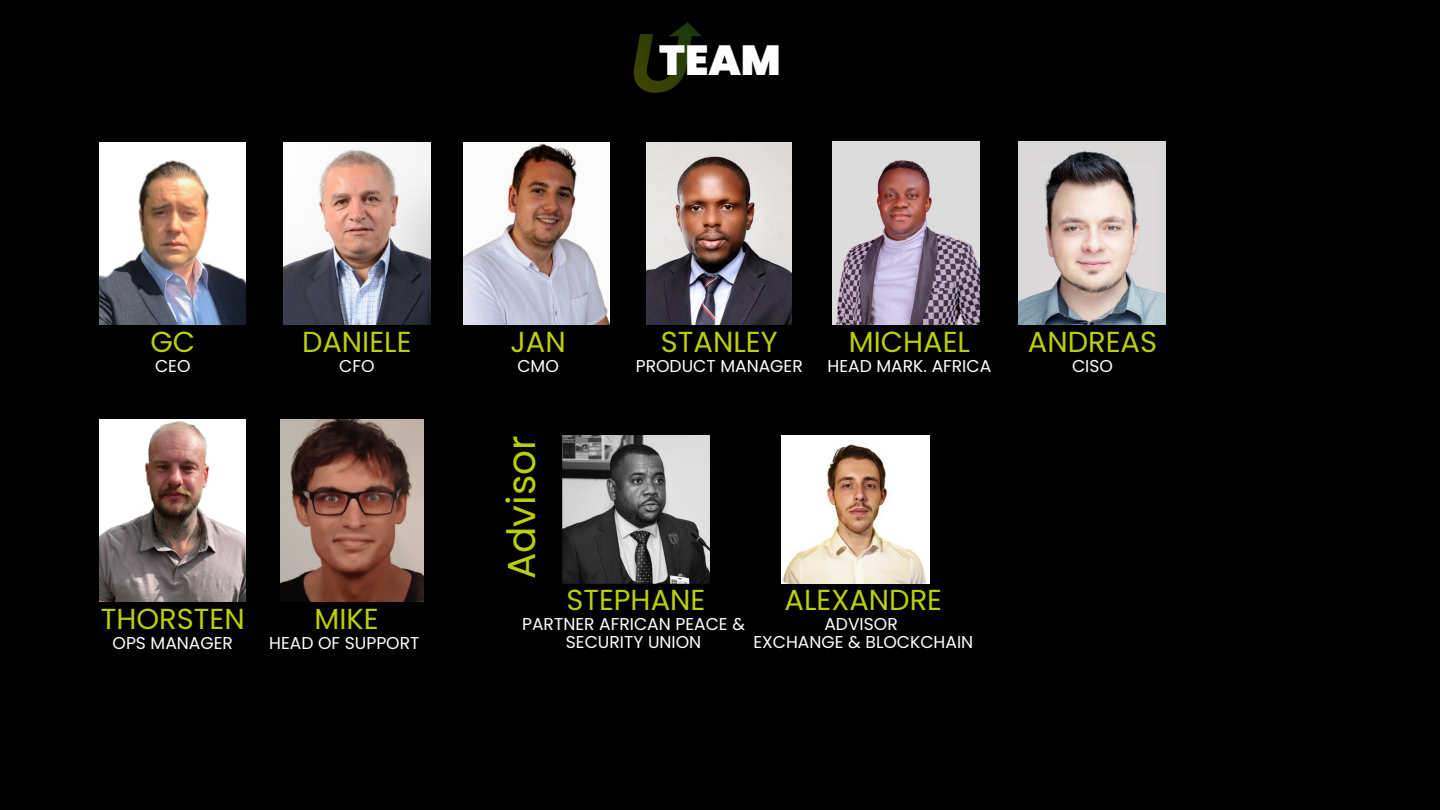
<style>
.page{position:relative;width:1440px;height:810px;background:#000}
.page>*{position:absolute;margin:0;border:0;box-sizing:border-box;transform-origin:0 0}
.t1{font:900 42px "Poppins";color:#fefdfe}
.t2{font:39px "Poppins";color:#bacf05}
.t3{font:28.9px "Poppins";color:#bacf05}
.t4{font:17.2px "Poppins";color:#fefdfe}
</style>
<div class="page">
<img style="left:633px;top:22px;width:68px;height:71px">
<img style="left:100px;top:143px;width:145px;height:182px">
<img style="left:284px;top:143px;width:146px;height:182px">
<img style="left:646px;top:143px;width:146px;height:182px">
<img style="left:1019px;top:141px;width:147px;height:184px">
<img style="left:100px;top:420px;width:145px;height:182px">
<img style="left:280px;top:420px;width:143px;height:182px">
<img style="left:562px;top:435px;width:148px;height:148px">
<img style="left:781px;top:435px;width:148px;height:148px">
<img style="left:832px;top:141px;width:147px;height:184px">
<img style="left:464px;top:143px;width:145px;height:182px">
<h3 class="t1" style="left:659px;top:31px;width:123px">TEAM</h3>
<p class="t3" style="left:150px;top:322px;width:46px">GC</p>
<h3 class="t4" style="left:155px;top:354px;width:37px">CEO</h3>
<p class="t3" style="left:302px;top:322px;width:111px">DANIELE</p>
<p class="t4" style="left:339px;top:354px;width:37px">CFO</p>
<h3 class="t3" style="left:101px;top:599px;width:145px">THORSTEN</h3>
<p class="t4" style="left:113px;top:631px;width:122px">OPS MANAGER</p>
<p class="t3" style="left:315px;top:599px;width:66px">MIKE</p>
<p class="t4" style="left:269px;top:631px;width:152px">HEAD OF SUPPORT</p>
<p class="t3" style="left:511px;top:322px;width:57px">JAN</p>
<p class="t4" style="left:517px;top:354px;width:43px">CMO</p>
<h2 class="t2" style="left:494px;top:579px;width:145px;rotate:-90deg">Advisor</h2>
<p class="t3" style="left:661px;top:322px;width:118px">STANLEY</p>
<p class="t4" style="left:636px;top:354px;width:169px">PRODUCT MANAGER</p>
<h4 class="t3" style="left:849px;top:322px;width:123px">MICHAEL</h4>
<p class="t4" style="left:828px;top:354px;width:165px">HEAD MARK. AFRICA</p>
<p class="t3" style="left:566px;top:580px;width:140px">STEPHANE</p>
<p class="t4" style="left:522px;top:612px;width:224px">PARTNER AFRICAN PEACE &amp;</p>
<p class="t4" style="left:566px;top:630px;width:137px">SECURITY UNION</p>
<p class="t3" style="left:785px;top:580px;width:159px">ALEXANDRE</p>
<p class="t4" style="left:824px;top:612px;width:75px">ADVISOR</p>
<p class="t4" style="left:753px;top:630px;width:221px">EXCHANGE &amp; BLOCKCHAIN</p>
<p class="t3" style="left:1028px;top:322px;width:131px">ANDREAS</p>
<p class="t4" style="left:1072px;top:354px;width:42px">CISO</p>
</div>
